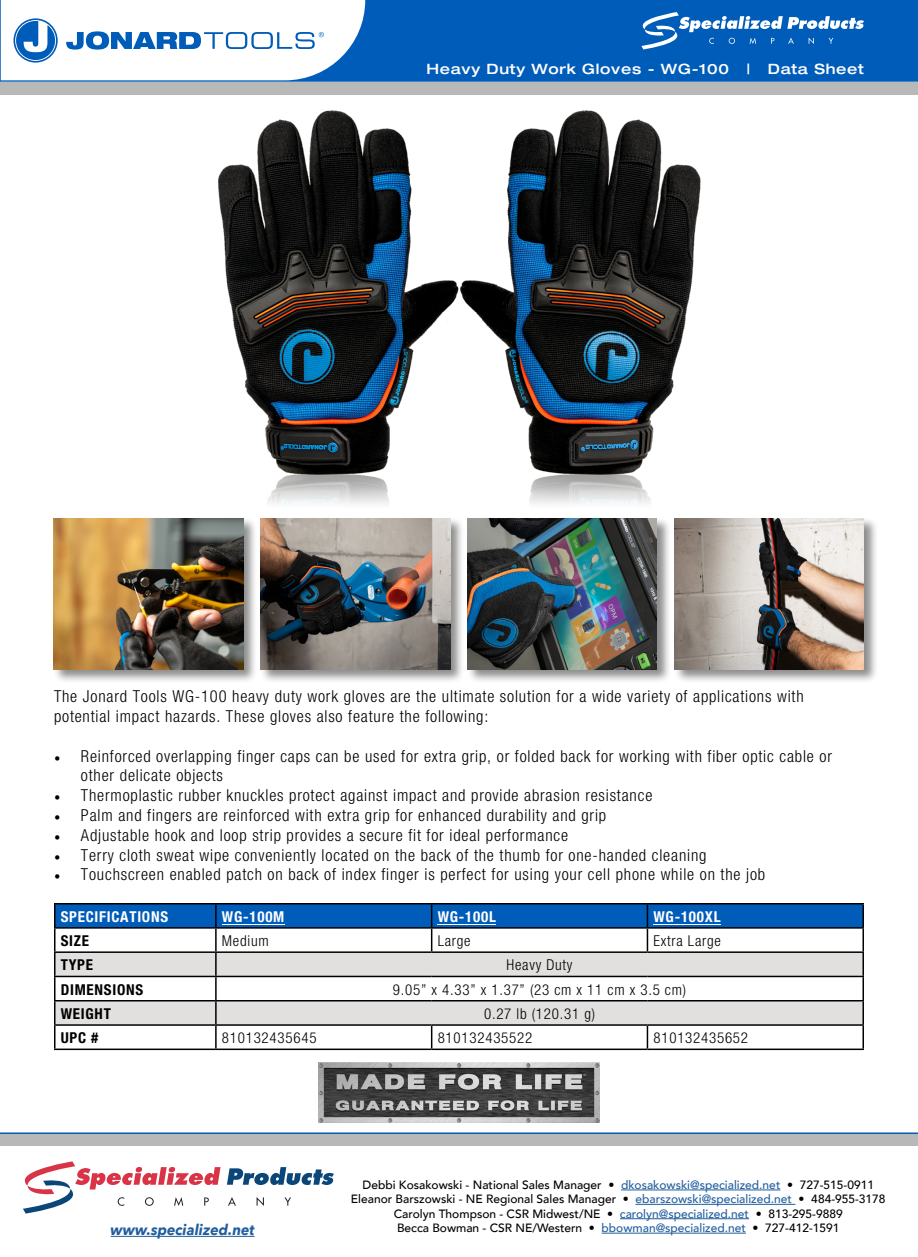
<style>
.page{position:relative;width:918px;height:1257px;background:#fff}
.page>*{position:absolute;margin:0;border:0;box-sizing:border-box;transform-origin:0 0}
.t1{font:300 condensed 16.5px/19.8px "Helvetica Neue";letter-spacing:.05em;color:#000}
.t2{font:300 condensed 15px "Helvetica Neue";letter-spacing:.05em;color:#000}
.t3{font:700 condensed 15px "Helvetica Neue";letter-spacing:.05em;color:#fff}
.t4{font:700 condensed 15px "Helvetica Neue";letter-spacing:.05em;color:#000}
.t5{font:italic 700 15px "Avenir Next";color:#215e9e;scale:.95 1}
.t6{font:500 expanded 14.25px "Helvetica Neue";letter-spacing:.05em;color:#fff}
.t7{font:500 12px/14.4px "Avenir";color:#000;text-align:center}
.s1{font-family:"Minion Pro";font-weight:400;font-stretch:normal}
.s2{color:#215e9e}
</style>
<div class="page">
<hr style="left:620px;top:1218px;width:129px;height:1px;background:#215e9e">
<hr style="left:635px;top:1204px;width:160px;height:1px;background:#215e9e">
<hr style="left:621px;top:1190px;width:159px;height:1px;background:#215e9e">
<hr style="left:0;top:80px;width:918px;height:2px;background:#005cb9">
<hr style="left:0;top:1132px;width:918px;height:2px;background:#005cb9">
<div style="left:0;top:1134px;width:918px;height:12px;background:#b8b8b8"></div>
<div style="left:0;top:82px;width:918px;height:12px;background:#b8b8b8"></div>
<div style="left:55px;top:904px;width:161px;height:24px;background:#005cb9"></div>
<div style="left:216px;top:904px;width:216px;height:24px;background:#005cb9"></div>
<div style="left:432px;top:904px;width:215px;height:24px;background:#005cb9"></div>
<div style="left:647px;top:904px;width:216px;height:24px;background:#005cb9"></div>
<div style="left:55px;top:952px;width:161px;height:24px;background:#e2e0df"></div>
<div style="left:216px;top:952px;width:647px;height:24px;background:#e2e0df"></div>
<div style="left:55px;top:1001px;width:161px;height:24px;background:#e2e0df"></div>
<div style="left:216px;top:1001px;width:647px;height:24px;background:#e2e0df"></div>
<hr style="left:54px;top:903px;width:162px;height:1px;background:#000">
<hr style="left:54px;top:905px;width:2px;height:22px;background:#000">
<hr style="left:54px;top:927px;width:162px;height:2px;background:#000">
<hr style="left:54px;top:929px;width:2px;height:22px;background:#000">
<hr style="left:54px;top:951px;width:162px;height:2px;background:#000">
<hr style="left:54px;top:953px;width:2px;height:23px;background:#000">
<hr style="left:54px;top:976px;width:162px;height:1px;background:#000">
<hr style="left:54px;top:977px;width:2px;height:23px;background:#000">
<hr style="left:54px;top:1002px;width:2px;height:22px;background:#000">
<hr style="left:54px;top:1000px;width:162px;height:2px;background:#000">
<hr style="left:54px;top:1024px;width:162px;height:2px;background:#000">
<hr style="left:54px;top:1026px;width:2px;height:23px;background:#000">
<hr style="left:54px;top:1049px;width:162px;height:1px;background:#000">
<hr style="left:216px;top:903px;width:216px;height:1px;background:#000">
<hr style="left:215px;top:905px;width:2px;height:22px;background:#000">
<hr style="left:432px;top:903px;width:215px;height:1px;background:#000">
<hr style="left:647px;top:903px;width:217px;height:1px;background:#000">
<hr style="left:862px;top:905px;width:2px;height:22px;background:#000">
<hr style="left:216px;top:927px;width:216px;height:2px;background:#000">
<hr style="left:215px;top:929px;width:2px;height:22px;background:#000">
<hr style="left:432px;top:927px;width:215px;height:2px;background:#000">
<svg style="left:431px;top:905px;width:1px;height:46px"></svg>
<hr style="left:647px;top:927px;width:217px;height:2px;background:#000">
<svg style="left:647px;top:905px;width:1px;height:46px"></svg>
<hr style="left:862px;top:929px;width:2px;height:22px;background:#000">
<hr style="left:216px;top:951px;width:216px;height:2px;background:#000">
<hr style="left:215px;top:953px;width:2px;height:23px;background:#000">
<hr style="left:432px;top:951px;width:215px;height:2px;background:#000">
<hr style="left:647px;top:951px;width:217px;height:2px;background:#000">
<hr style="left:862px;top:953px;width:2px;height:23px;background:#000">
<hr style="left:216px;top:976px;width:216px;height:1px;background:#000">
<hr style="left:215px;top:977px;width:2px;height:23px;background:#000">
<hr style="left:432px;top:976px;width:215px;height:1px;background:#000">
<hr style="left:647px;top:976px;width:217px;height:1px;background:#000">
<hr style="left:862px;top:977px;width:2px;height:23px;background:#000">
<hr style="left:216px;top:1000px;width:216px;height:2px;background:#000">
<hr style="left:215px;top:1002px;width:2px;height:22px;background:#000">
<hr style="left:432px;top:1000px;width:215px;height:2px;background:#000">
<hr style="left:647px;top:1000px;width:217px;height:2px;background:#000">
<hr style="left:862px;top:1002px;width:2px;height:22px;background:#000">
<hr style="left:216px;top:1024px;width:216px;height:2px;background:#000">
<hr style="left:215px;top:1026px;width:2px;height:23px;background:#000">
<hr style="left:432px;top:1024px;width:215px;height:2px;background:#000">
<svg style="left:431px;top:1026px;width:1px;height:23px"></svg>
<hr style="left:647px;top:1024px;width:217px;height:2px;background:#000">
<svg style="left:647px;top:1026px;width:1px;height:23px"></svg>
<hr style="left:862px;top:1026px;width:2px;height:23px;background:#000">
<hr style="left:216px;top:1049px;width:216px;height:1px;background:#000">
<hr style="left:432px;top:1049px;width:215px;height:1px;background:#000">
<hr style="left:647px;top:1049px;width:217px;height:1px;background:#000">
<hr style="left:222px;top:924px;width:62px;height:1px;background:#fff">
<hr style="left:438px;top:924px;width:58px;height:1px;background:#fff">
<hr style="left:653px;top:924px;width:68px;height:1px;background:#fff">
<hr style="left:602px;top:1233px;width:144px;height:1px;background:#215e9e">
<hr style="left:111px;top:1236px;width:144px;height:1px;background:#215e9e">
<div style="left:1px;top:0;width:917px;height:81px;background:#005cb9"></div>
<svg style="left:1px;top:0;width:364px;height:80px;background:#d9e7f4"></svg>
<svg style="left:641px;top:12px;width:223px;height:37px"></svg>
<img style="left:218px;top:110px;width:483px;height:394px">
<div style="left:53px;top:518px;width:204px;height:165px;background:#000;opacity:.45"></div>
<img style="left:54px;top:518px;width:189px;height:151px">
<div style="left:674px;top:518px;width:204px;height:165px;background:#000;opacity:.45"></div>
<img style="left:675px;top:518px;width:189px;height:151px">
<div style="left:467px;top:518px;width:204px;height:165px;background:#000;opacity:.45"></div>
<img style="left:468px;top:518px;width:189px;height:151px">
<div style="left:260px;top:518px;width:204px;height:165px;background:#000;opacity:.45"></div>
<img style="left:261px;top:518px;width:189px;height:151px">
<img style="left:319px;top:1062px;width:280px;height:60px">
<svg style="left:227px;top:1167px;width:107px;height:18px"></svg>
<svg style="left:23px;top:1161px;width:198px;height:53px"></svg>
<svg style="left:228px;top:1197px;width:8px;height:9px"></svg>
<svg style="left:257px;top:1197px;width:7px;height:9px"></svg>
<svg style="left:285px;top:1197px;width:6px;height:9px"></svg>
<p class="t6" style="left:427px;top:60px;width:304px">Heavy Duty Work Gloves - WG-100</p>
<p class="t6" style="left:747px;top:60px;width:5px">|</p>
<p class="t6" style="left:768px;top:60px;width:98px">Data Sheet</p>
<p class="t1" style="left:54px;top:686px;width:751px">The Jonard Tools WG-100 heavy duty work gloves are the ultimate solution for a wide variety of applications with potential impact hazards. These gloves also feature the following:</p>
<p class="t1" style="left:81px;top:746px;width:752px;text-indent:-27px"><span class="s1">•</span> Reinforced overlapping finger caps can be used for extra grip, or folded back for working with fiber optic cable or other delicate objects</p>
<p class="t1" style="left:54px;top:785px;width:600px"><span class="s1">•</span> Thermoplastic rubber knuckles protect against impact and provide abrasion resistance</p>
<p class="t1" style="left:54px;top:805px;width:554px"><span class="s1">•</span> Palm and fingers are reinforced with extra grip for enhanced durability and grip</p>
<p class="t1" style="left:54px;top:825px;width:516px"><span class="s1">•</span> Adjustable hook and loop strip provides a secure fit for ideal performance</p>
<p class="t1" style="left:54px;top:845px;width:654px"><span class="s1">•</span> Terry cloth sweat wipe conveniently located on the back of the thumb for one-handed cleaning</p>
<p class="t1" style="left:54px;top:864px;width:713px"><span class="s1">•</span> Touchscreen enabled patch on back of index finger is perfect for using your cell phone while on the job</p>
<p class="t3" style="left:61px;top:907px;width:109px">SPECIFICATIONS</p>
<p class="t3" style="left:222px;top:907px;width:64px">WG-100M</p>
<p class="t3" style="left:438px;top:907px;width:60px">WG-100L</p>
<p class="t3" style="left:653px;top:907px;width:69px">WG-100XL</p>
<p class="t4" style="left:61px;top:932px;width:30px">SIZE</p>
<p class="t2" style="left:222px;top:932px;width:48px">Medium</p>
<p class="t2" style="left:438px;top:932px;width:34px">Large</p>
<p class="t2" style="left:653px;top:932px;width:69px">Extra Large</p>
<p class="t4" style="left:61px;top:956px;width:34px">TYPE</p>
<p class="t2" style="left:507px;top:957px;width:67px">Heavy Duty</p>
<p class="t4" style="left:61px;top:980px;width:84px">DIMENSIONS</p>
<p class="t2" style="left:393px;top:981px;width:295px">9.05” x 4.33” x 1.37” (23 cm x 11 cm x 3.5 cm)</p>
<p class="t4" style="left:61px;top:1004px;width:52px">WEIGHT</p>
<p class="t2" style="left:484px;top:1005px;width:113px">0.27 lb (120.31 g)</p>
<p class="t4" style="left:61px;top:1029px;width:39px">UPC #</p>
<p class="t2" style="left:222px;top:1029px;width:96px">810132435645</p>
<p class="t2" style="left:438px;top:1029px;width:96px">810132435522</p>
<p class="t2" style="left:653px;top:1029px;width:96px">810132435652</p>
<p class="t7" style="left:351px;top:1177px;width:536px">Debbi Kosakowski - National Sales Manager • <span class="s2">dkosakowski@specialized.net</span> • 727-515-0911<br>Eleanor Barszowski - NE Regional Sales Manager • <span class="s2">ebarszowski@specialized.net</span> • 484-955-3178<br>Carolyn Thompson - CSR Midwest/NE • <span class="s2">carolyn@specialized.net</span> • 813-295-9889</p>
<p class="t5" style="left:111px;top:1217px;width:153px">www.specialized.net</p>
<p class="t7" style="left:397px;top:1220px;width:444px">Becca Bowman - CSR NE/Western • <span class="s2">bbowman@specialized.net</span> • 727-412-1591</p>
</div>
